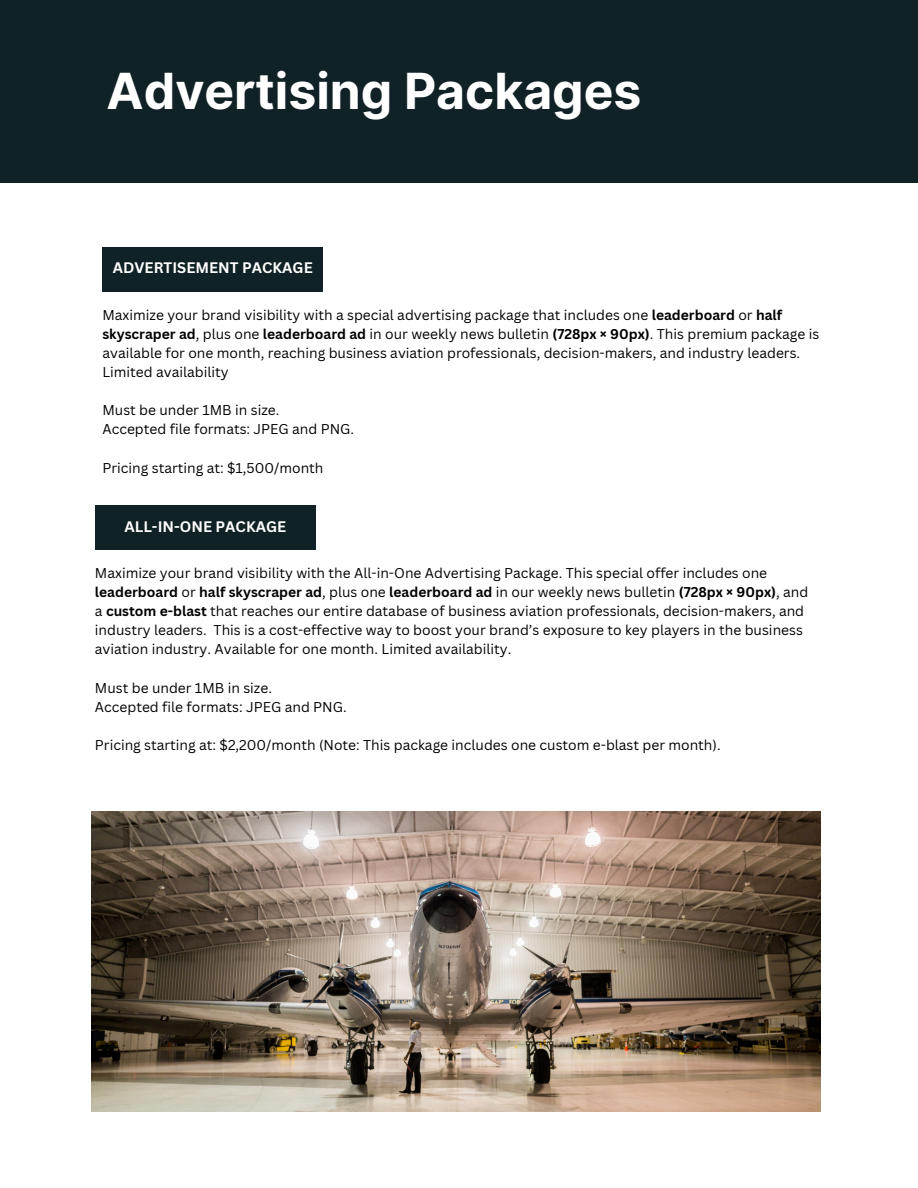
<style>
.page{position:relative;width:918px;height:1188px;background:#fff}
.page>*{position:absolute;margin:0;border:0;box-sizing:border-box;transform-origin:0 0}
.t1{font:700 49.8px "Inter";color:#fff}
.t2{font:700 14.85px "Canva Sans";color:#fff}
.t3{font:13.8px/19.2px "Canva Sans";color:#000}
.s1{font-weight:700}
</style>
<div class="page">
<div style="left:102px;top:247px;width:221px;height:45px;background:#102226"></div>
<div style="left:0;top:0;width:918px;height:183px;background:#102226"></div>
<div style="left:95px;top:506px;width:221px;height:44px;background:#102226"></div>
<img style="left:92px;top:811px;width:729px;height:301px">
<h2 class="t1" style="left:106px;top:61px;width:536px">Advertising Packages</h2>
<h1 class="t2" style="left:113px;top:257px;width:201px">ADVERTISEMENT PACKAGE</h1>
<p class="t3" style="left:102px;top:305px;width:718px">Maximize your brand visibility with a special advertising package that includes one <span class="s1">leaderboard</span> or <span class="s1">half skyscraper ad</span>, plus one <span class="s1">leaderboard ad</span> in our weekly news bulletin <span class="s1">(728px × 90px)</span>. This premium package is available for one month, reaching business aviation professionals, decision-makers, and industry leaders.<br>Limited availability</p>
<p class="t3" style="left:102px;top:400px;width:179px">Must be under 1MB in size.</p>
<p class="t3" style="left:102px;top:419px;width:253px">Accepted file formats: JPEG and PNG.</p>
<p class="t3" style="left:102px;top:458px;width:223px">Pricing starting at: $1,500/month</p>
<h2 class="t2" style="left:124px;top:516px;width:163px">ALL-IN-ONE PACKAGE</h2>
<p class="t3" style="left:95px;top:563px;width:715px">Maximize your brand visibility with the All-in-One Advertising Package. This special offer includes one <span class="s1">leaderboard</span> or <span class="s1">half skyscraper ad</span>, plus one <span class="s1">leaderboard ad</span> in our weekly news bulletin <span class="s1">(728px × 90px)</span>, and a <span class="s1">custom e-blast</span> that reaches our entire database of business aviation professionals, decision-makers, and industry leaders. This is a cost-effective way to boost your brand’s exposure to key players in the business aviation industry. Available for one month. Limited availability.</p>
<p class="t3" style="left:95px;top:678px;width:179px">Must be under 1MB in size.</p>
<p class="t3" style="left:95px;top:697px;width:253px">Accepted file formats: JPEG and PNG.</p>
<p class="t3" style="left:95px;top:735px;width:627px">Pricing starting at: $2,200/month (Note: This package includes one custom e-blast per month).</p>
</div>
